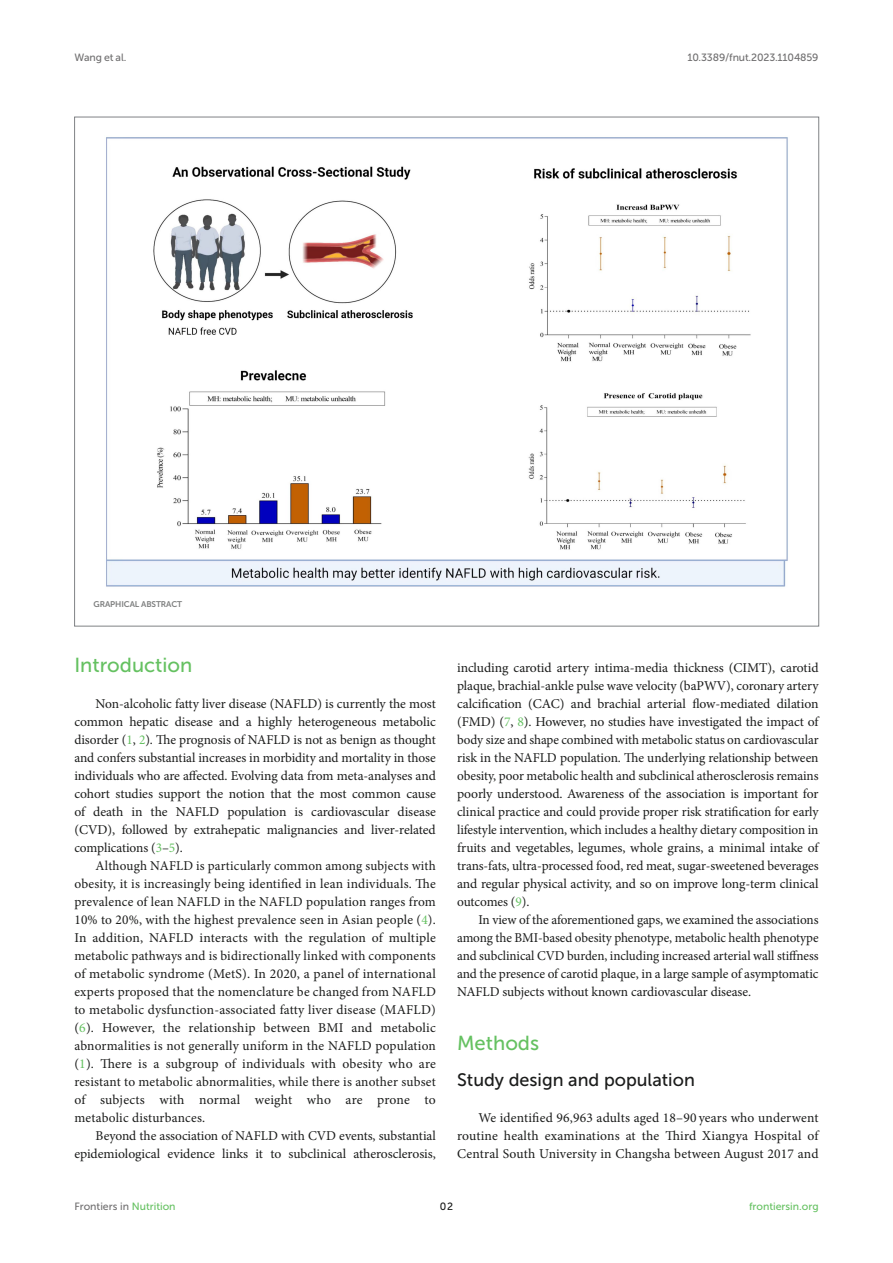
<style>
.page{position:relative;width:893px;height:1263px;background:#fff}
.page>*{position:absolute;margin:0;border:0;box-sizing:border-box;transform-origin:0 0}
.HEAD_1{font:20.25px "Museo Sans 500";color:#65c161}
.HEAD_2_after_HEAD_1{font:18px "Museo Sans 500";color:#1b1c1b}
.TEXT{font:13.5px/18px "Minion Pro";letter-spacing:-.005em;color:#1b1c1b;text-align:justify}
.TEXT_FLUSH{font:13.5px/18px "Minion Pro";color:#1b1c1b;text-align:justify}
.t1{font:10.5px "Museo Sans 500";letter-spacing:-.015em;color:#706f70}
.t2{font:10.5px "Museo Sans 500";color:#65c161}
.t3{font:10.5px "Museo Sans 500";color:#1b1c1b}
.FIG_HD{font:8.25px "Museo Sans 700";letter-spacing:-.01em;color:#7e7f7f}
.s1{color:#65c161}
</style>
<div class="page">
<img style="left:106px;top:137px;width:682px;height:450px">
<p class="t1" style="left:74px;top:51px;width:53px">Wang et al.</p>
<p class="t1" style="left:687px;top:51px;width:133px">10.3389/fnut.2023.1104859</p>
<p class="FIG_HD" style="left:94px;top:600px;width:90px">GRAPHICAL ABSTRACT</p>
<p class="HEAD_1" style="left:74px;top:654px;width:120px">Introduction</p>
<p class="TEXT_FLUSH" style="left:74px;top:695px;width:363px;text-indent:21px">Non-alcoholic fatty liver disease (NAFLD) is currently the most common hepatic disease and a highly heterogeneous metabolic disorder (<span class="s1">1</span>, <span class="s1">2</span>). The prognosis of NAFLD is not as benign as thought and confers substantial increases in morbidity and mortality in those individuals who are affected. Evolving data from meta-analyses and cohort studies support the notion that the most common cause of death in the NAFLD population is cardiovascular disease (CVD), followed by extrahepatic malignancies and liver-related complications (<span class="s1">3</span>–<span class="s1">5</span>).</p>
<p class="TEXT" style="left:74px;top:857px;width:363px;text-indent:21px">Although NAFLD is particularly common among subjects with obesity, it is increasingly being identified in lean individuals. The prevalence of lean NAFLD in the NAFLD population ranges from 10% to 20%, with the highest prevalence seen in Asian people (<span class="s1">4</span>).<br>In addition, NAFLD interacts with the regulation of multiple metabolic pathways and is bidirectionally linked with components of metabolic syndrome (MetS). In 2020, a panel of international experts proposed that the nomenclature be changed from NAFLD to metabolic dysfunction-associated fatty liver disease (MAFLD) (<span class="s1">6</span>). However, the relationship between BMI and metabolic abnormalities is not generally uniform in the NAFLD population (<span class="s1">1</span>). There is a subgroup of individuals with obesity who are resistant to metabolic abnormalities, while there is another subset of subjects with normal weight who are prone to metabolic disturbances.</p>
<p class="TEXT" style="left:74px;top:1127px;width:363px;text-align:right">Beyond the association of NAFLD with CVD events, substantial epidemiological evidence links it to subclinical atherosclerosis,</p>
<p class="TEXT" style="left:457px;top:659px;width:363px">including carotid artery intima-media thickness (CIMT), carotid plaque, brachial-ankle pulse wave velocity (baPWV), coronary artery calcification (CAC) and brachial arterial flow-mediated dilation (FMD) (<span class="s1">7</span>, <span class="s1">8</span>). However, no studies have investigated the impact of body size and shape combined with metabolic status on cardiovascular risk in the NAFLD population. The underlying relationship between obesity, poor metabolic health and subclinical atherosclerosis remains poorly understood. Awareness of the association is important for clinical practice and could provide proper risk stratification for early lifestyle intervention, which includes a healthy dietary composition in fruits and vegetables, legumes, whole grains, a minimal intake of trans-fats, ultra-processed food, red meat, sugar-sweetened beverages and regular physical activity, and so on improve long-term clinical outcomes (<span class="s1">9</span>).</p>
<p class="TEXT" style="left:457px;top:911px;width:363px;text-indent:21px">In view of the aforementioned gaps, we examined the associations among the BMI-based obesity phenotype, metabolic health phenotype and subclinical CVD burden, including increased arterial wall stiffness and the presence of carotid plaque, in a large sample of asymptomatic NAFLD subjects without known cardiovascular disease.</p>
<p class="HEAD_1" style="left:457px;top:1032px;width:84px">Methods</p>
<p class="HEAD_2_after_HEAD_1" style="left:457px;top:1070px;width:239px">Study design and population</p>
<p class="TEXT_FLUSH" style="left:457px;top:1109px;width:363px;text-indent:21px">We identified 96,963 adults aged 18–90 years who underwent routine health examinations at the Third Xiangya Hospital of Central South University in Changsha between August 2017 and</p>
<p class="t1" style="left:74px;top:1200px;width:103px">Frontiers in <span class="s1">Nutrition</span></p>
<p class="t3" style="left:440px;top:1200px;width:15px">02</p>
<p class="t2" style="left:749px;top:1200px;width:71px">frontiersin.org</p>
</div>
